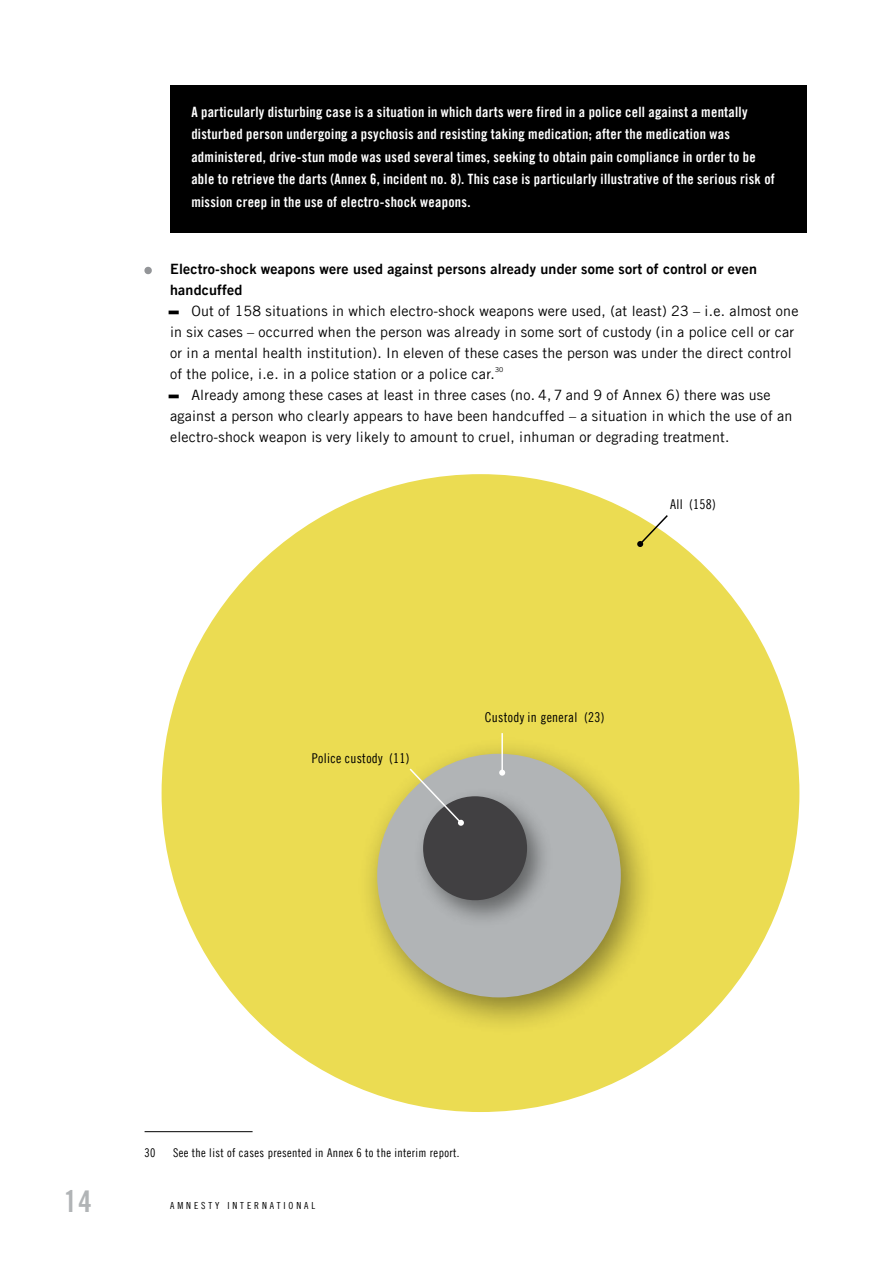
<style>
.page{position:relative;width:893px;height:1263px;background:#fff}
.page>*{position:absolute;margin:0;border:0;box-sizing:border-box;transform-origin:0 0}
.t1{font:30px "Amnesty Trade Gothic Bd Cn 20";color:#b1b4b6}
.t2{font:14.25px/21px "Amnesty Trade Gothic";letter-spacing:.015em;color:#000}
.t3{font:14.25px/22.5px "Amnesty Trade Gothic Bd Cn 20";letter-spacing:.02em;color:#fff}
.t4{font:14.25px/21px "Amnesty Trade Gothic Bd 2";letter-spacing:.015em;color:#000}
.t5{font:13.5px "Amnesty Trade Gothic Cn 18";letter-spacing:.025em;color:#000}
.t6{font:12px "Amnesty Trade Gothic Cn 18";letter-spacing:.03em;color:#000}
.t7{font:9.75px "Amnesty Trade Gothic Cn 18";letter-spacing:.3em;color:#000}
.t8{font:6.75px "Amnesty Trade Gothic";color:#000}
.s1{color:#939598}
</style>
<div class="page">
<div style="left:170px;top:85px;width:636px;height:147px;background:#000"></div>
<svg style="left:144px;top:266px;width:8px;height:9px"></svg>
<svg style="left:169px;top:311px;width:10px;height:3px"></svg>
<svg style="left:169px;top:395px;width:10px;height:3px"></svg>
<hr style="left:145px;top:1131px;width:108px;height:1px;background:#000">
<div style="left:162px;top:474px;width:637px;height:638px;background:#ebdc52;border-radius:50%"></div>
<div style="left:357px;top:736px;width:300px;height:299px;background:#000;opacity:.44"></div>
<div style="left:377px;top:754px;width:244px;height:243px;background:#b1b4b6;border-radius:50%"></div>
<svg style="left:637px;top:515px;width:32px;height:32px"></svg>
<div style="left:413px;top:787px;width:141px;height:141px;background:#000;opacity:.44"></div>
<div style="left:423px;top:796px;width:104px;height:104px;background:#414042;border-radius:50%"></div>
<svg style="left:408px;top:767px;width:56px;height:59px"></svg>
<hr style="left:501px;top:733px;width:2px;height:40px;background:#fff">
<svg style="left:499px;top:770px;width:6px;height:6px"></svg>
<p class="t3" style="left:191px;top:100px;width:585px">A particularly disturbing case is a situation in which darts were fired in a police cell against a mentally disturbed person undergoing a psychosis and resisting taking medication; after the medication was administered, drive-stun mode was used several times, seeking to obtain pain compliance in order to be able to retrieve the darts (Annex 6, incident no. 8). This case is particularly illustrative of the serious risk of mission creep in the use of electro-shock weapons.</p>
<p class="t4" style="left:170px;top:258px;width:588px;text-indent:-26px"><span class="s1">•</span> E lectro-shock weapons were used against persons already under some sort of control or even handcuffed</p>
<p class="t2" style="left:170px;top:300px;width:630px">– Out of 158 situations in which electro-shock weapons were used, (at least) 23 – i.e. almost one in six cases – occurred when the person was already in some sort of custody (in a police cell or car or in a mental health institution). In eleven of these cases the person was under the direct control of the police, i.e. in a police station or a police car.</p>
<p class="t8" style="left:495px;top:366px;width:10px">30</p>
<p class="t2" style="left:170px;top:384px;width:624px">– Already among these cases at least in three cases (no. 4, 7 and 9 of Annex 6) there was use against a person who clearly appears to have been handcuffed – a situation in which the use of an electro-shock weapon is very likely to amount to cruel, inhuman or degrading treatment.</p>
<p class="t5" style="left:670px;top:497px;width:47px">All (158)</p>
<p class="t5" style="left:312px;top:750px;width:99px">Police custody (11)</p>
<p class="t5" style="left:485px;top:710px;width:121px">Custody in general (23)</p>
<p class="t6" style="left:145px;top:1145px;width:13px">30</p>
<p class="t6" style="left:173px;top:1145px;width:288px">See the list of cases presented in Annex 6 to the interim report.</p>
<h1 class="t1" style="left:64px;top:1183px;width:30px">14</h1>
<p class="t7" style="left:170px;top:1200px;width:147px">AMNESTY INTERNATIONAL</p>
</div>
